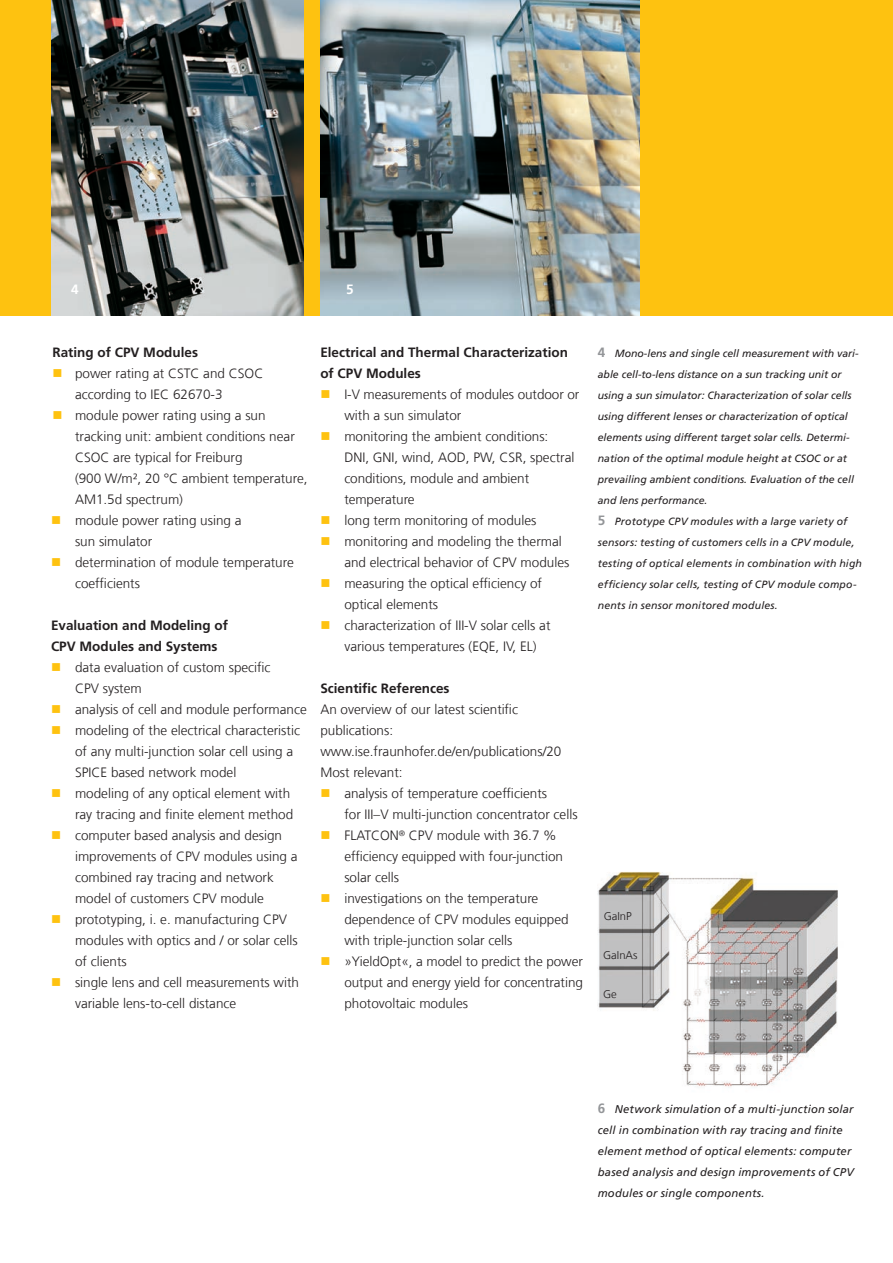
<style>
.page{position:relative;width:893px;height:1263px;background:#fff}
.page>*{position:absolute;margin:0;border:0;box-sizing:border-box;transform-origin:0 0}
._06_Fließtext{font:300 13.5px/21px "Frutiger LT Com";color:#231f20}
._07_Zwischenüberschr{font:700 13.5px/21px "Frutiger LT Com";color:#231f20}
._05_Marginalie_Bildu{font:700 13.5px "Frutiger LT Com";color:#fff}
._05_Marginalie_Bildu-2{font:italic 11.25px/21px "Frutiger LT Com";letter-spacing:.015em;color:#231f20}
._05_Marginalie_Bildu-3{font:300 11.25px "Frutiger LT Com";color:#231f20}
._05_Marginalie_Bildu-4{font:italic 10.5px/21px "Frutiger LT Com";color:#231f20}
.s1{color:#fec210}
.s2{font-weight:700;font-style:normal;font-size:13.5px;color:#939598}
</style>
<div class="page">
<div style="left:0;top:0;width:893px;height:315px;background:#fec210"></div>
<img style="left:51px;top:0;width:252px;height:315px">
<img style="left:320px;top:0;width:320px;height:315px">
<img style="left:597px;top:871px;width:241px;height:216px">
<p class="_05_Marginalie_Bildu" style="left:71px;top:281px;width:9px">4</p>
<p class="_05_Marginalie_Bildu" style="left:346px;top:281px;width:9px">5</p>
<p class="_07_Zwischenüberschr" style="left:53px;top:342px;width:147px">Rating of CPV Modules</p>
<p class="_06_Fließtext" style="left:75px;top:363px;width:190px;text-indent:-23px"><span class="s1">■</span> power rating at CSTC and CSOC according to IEC 62670-3</p>
<p class="_06_Fließtext" style="left:75px;top:405px;width:234px;text-indent:-23px"><span class="s1">■</span> module power rating using a sun tracking unit: ambient conditions near CSOC are typical for Freiburg<br>(900 W/m², 20 °C ambient temperature,</p>
<p class="_06_Fließtext" style="left:75px;top:489px;width:110px">AM1.5d spectrum)</p>
<p class="_06_Fließtext" style="left:75px;top:510px;width:168px;text-indent:-24px"><span class="s1">■</span> module power rating using a sun simulator</p>
<p class="_06_Fließtext" style="left:75px;top:552px;width:220px;text-indent:-24px"><span class="s1">■</span> determination of module temperature coefficients</p>
<p class="_07_Zwischenüberschr" style="left:51px;top:615px;width:179px">Evaluation and Modeling of<br>CPV Modules and Systems</p>
<p class="_06_Fließtext" style="left:75px;top:657px;width:197px;text-indent:-24px"><span class="s1">■</span> data evaluation of custom specific<br>CPV system</p>
<p class="_06_Fließtext" style="left:51px;top:699px;width:257px"><span class="s1">■</span> analysis of cell and module performance</p>
<p class="_06_Fließtext" style="left:75px;top:720px;width:226px;text-indent:-24px"><span class="s1">■</span> modeling of the electrical characteristic of any multi-junction solar cell using a<br>SPICE based network model</p>
<p class="_06_Fließtext" style="left:51px;top:783px;width:244px;text-align:right"><span class="s1">■</span> modeling of any optical element with ray tracing and finite element method</p>
<p class="_06_Fließtext" style="left:75px;top:825px;width:224px;text-indent:-24px"><span class="s1">■</span> computer based analysis and design improvements of CPV modules using a</p>
<p class="_06_Fließtext" style="left:75px;top:867px;width:200px">combined ray tracing and network model of customers CPV module</p>
<p class="_06_Fließtext" style="left:75px;top:909px;width:224px;text-indent:-24px"><span class="s1">■</span> prototyping, i. e. manufacturing CPV modules with optics and / or solar cells of clients</p>
<p class="_06_Fließtext" style="left:75px;top:972px;width:226px;text-indent:-24px"><span class="s1">■</span> single lens and cell measurements with variable lens-to-cell distance</p>
<p class="_07_Zwischenüberschr" style="left:320px;top:342px;width:249px">Electrical and Thermal Characterization of CPV Modules</p>
<p class="_06_Fließtext" style="left:344px;top:384px;width:237px;text-indent:-24px"><span class="s1">■</span> I-V measurements of modules outdoor or with a sun simulator</p>
<p class="_06_Fließtext" style="left:344px;top:426px;width:232px;text-indent:-24px"><span class="s1">■</span> monitoring the ambient conditions:<br>DNI, GNI, wind, AOD, PW, CSR, spectral conditions, module and ambient temperature</p>
<p class="_06_Fließtext" style="left:320px;top:510px;width:218px"><span class="s1">■</span> long term monitoring of modules</p>
<p class="_06_Fließtext" style="left:344px;top:531px;width:227px;text-indent:-24px"><span class="s1">■</span> monitoring and modeling the thermal and electrical behavior of CPV modules</p>
<p class="_06_Fließtext" style="left:344px;top:573px;width:199px;text-indent:-24px"><span class="s1">■</span> measuring the optical efficiency of optical elements</p>
<p class="_06_Fließtext" style="left:344px;top:615px;width:208px;text-indent:-24px"><span class="s1">■</span> characterization of III-V solar cells at various temperatures (EQE, IV, EL)</p>
<p class="_07_Zwischenüberschr" style="left:320px;top:678px;width:131px">Scientific References</p>
<p class="_06_Fließtext" style="left:320px;top:699px;width:199px">An overview of our latest scientific publications:</p>
<p class="_06_Fließtext" style="left:320px;top:741px;width:243px">www.ise.fraunhofer.de/en/publications/20</p>
<p class="_06_Fließtext" style="left:320px;top:762px;width:84px">Most relevant:</p>
<p class="_06_Fließtext" style="left:344px;top:783px;width:235px;text-indent:-24px"><span class="s1">■</span> analysis of temperature coefficients<br>for III–V multi-junction concentrator cells</p>
<p class="_06_Fließtext" style="left:344px;top:825px;width:220px;text-indent:-24px"><span class="s1">■</span> FLATCON<sup>®</sup> CPV module with 36.7 % efficiency equipped with four-junction solar cells</p>
<p class="_06_Fließtext" style="left:344px;top:888px;width:226px;text-indent:-24px"><span class="s1">■</span> investigations on the temperature dependence of CPV modules equipped with triple-junction solar cells</p>
<p class="_06_Fließtext" style="left:344px;top:951px;width:240px;text-align:justify;text-indent:-24px"><span class="s1">■</span> »YieldOpt«, a model to predict the power output and energy yield for concentrating photovoltaic modules</p>
<p class="_05_Marginalie_Bildu-4" style="left:598px;top:343px;width:262px"><span class="s2">4</span> Mono-lens and single cell measurement with vari&shy;able cell-to-lens distance on a sun tracking unit or using a sun simulator: Characterization of solar cells using different lenses or characterization of optical elements using different target solar cells. Determi&shy;nation of the optimal module height at CSOC or at prevailing ambient conditions. Evaluation of the cell and lens performance.</p>
<p class="_05_Marginalie_Bildu-4" style="left:598px;top:511px;width:266px"><span class="s2">5</span> Prototype CPV modules with a large variety of sensors: testing of customers cells in a CPV module, testing of optical elements in combination with high efficiency solar cells, testing of CPV module compo&shy;nents in sensor monitored modules.</p>
<p class="_05_Marginalie_Bildu-3" style="left:604px;top:910px;width:30px">GaInP</p>
<p class="_05_Marginalie_Bildu-3" style="left:603px;top:949px;width:36px">GaInAs</p>
<p class="_05_Marginalie_Bildu-3" style="left:603px;top:987px;width:15px">Ge</p>
<p class="_05_Marginalie_Bildu-2" style="left:598px;top:1099px;width:258px"><span class="s2">6</span> Network simulation of a multi-junction solar cell in combination with ray tracing and finite element method of optical elements: computer based analysis and design improvements of CPV modules or single components.</p>
</div>
